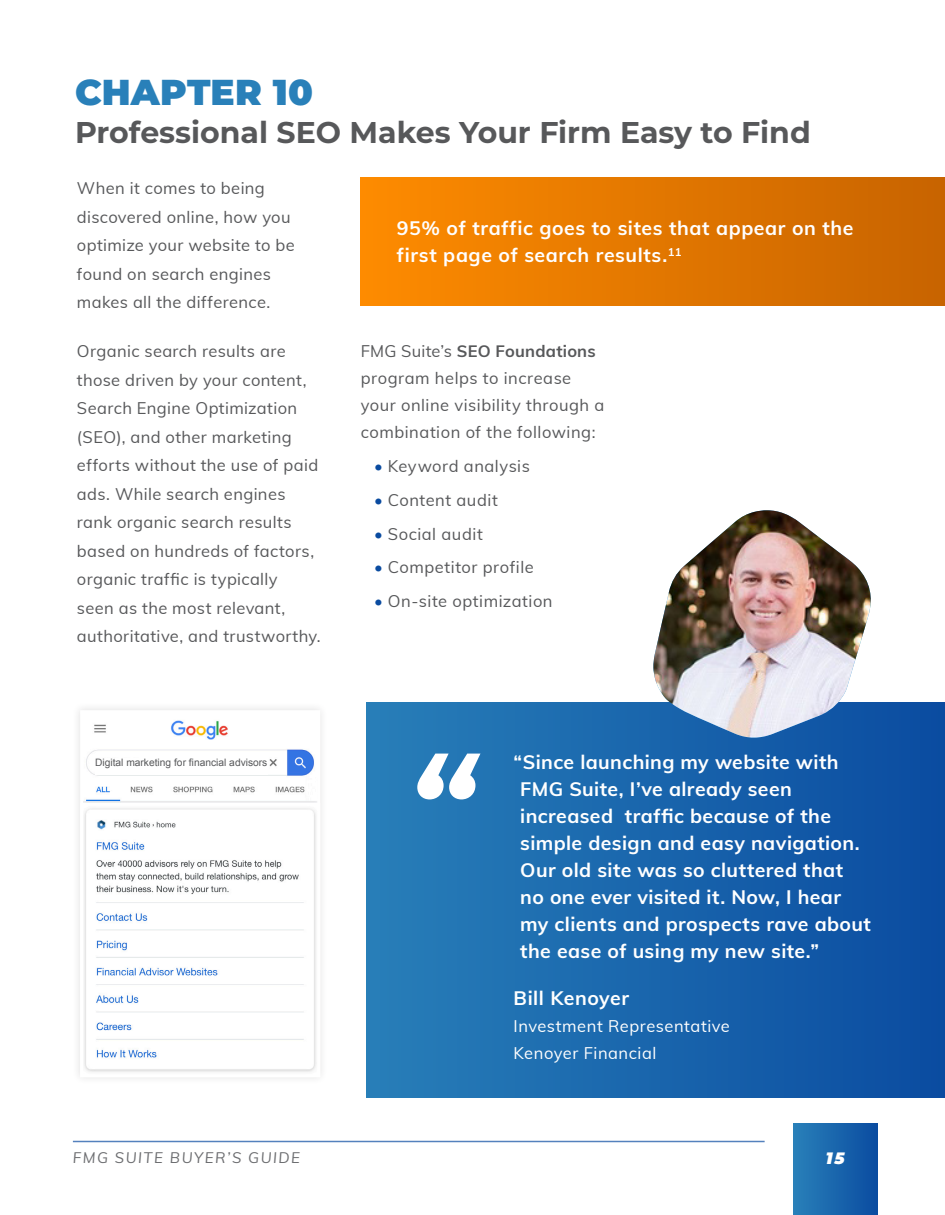
<style>
.page{position:relative;width:945px;height:1215px;background:#fff}
.page>*{position:absolute;margin:0;border:0;box-sizing:border-box;transform-origin:0 0}
.quotation{font:italic 700 135px "Montserrat";color:#fff}
.t1{font:900 36px "Montserrat";letter-spacing:.005em;color:#2980b9}
.t2{font:700 30px "Montserrat";color:#57585a}
.quote_copy{font:700 19.5px/27px "Muli";letter-spacing:.02em;color:#fff}
.body{font:16.5px/28.5px "Muli";letter-spacing:.025em;color:#57585a}
.quote_copy-2{font:16.5px "Muli";letter-spacing:.03em;color:#fff}
.t3{font:italic 900 16.5px "Montserrat";color:#fff}
.t4{font:italic 15px "Muli";letter-spacing:.1em;color:#6c6d70}
.t5{font:10.2px "Arial";color:#57585a}
.s1{font-weight:700}
.s2{font-weight:700;color:#0a4ba0}
</style>
<div class="page">
<hr style="left:73px;top:1141px;width:692px;height:1px;background:#5481bd">
<div style="left:793px;top:1124px;width:85px;height:91px;background:linear-gradient(to right,#2980b9,#0a4ca0)"></div>
<div style="left:360px;top:178px;width:585px;height:127px;background:linear-gradient(to right,#fe8b00,#c76300)"></div>
<div style="left:367px;top:703px;width:578px;height:395px;background:linear-gradient(to right,#287fb8,#0a4ba0)"></div>
<img style="left:84px;top:720px;width:232px;height:83px">
<div style="left:95px;top:758px;width:173px;height:16px;background:#fff"></div>
<img style="left:85px;top:811px;width:230px;height:261px">
<img style="left:653px;top:510px;width:221px;height:229px">
<p class="t1" style="left:75px;top:66px;width:240px">CHAPTER 10</p>
<p class="t2" style="left:75px;top:111px;width:737px">Professional SEO Makes Your Firm Easy to Find</p>
<p class="body" style="left:77px;top:173px;width:219px">When it comes to being discovered online, how you optimize your website to be found on search engines makes all the difference.</p>
<p class="body" style="left:77px;top:336px;width:245px">Organic search results are those driven by your content,<br>Search Engine Optimization (SEO), and other marketing efforts without the use of paid ads. While search engines rank organic search results based on hundreds of factors, organic traffic is typically<br>seen as the most relevant, authoritative, and trustworthy.</p>
<p class="quote_copy" style="left:397px;top:214px;width:458px">95% of traffic goes to sites that appear on the first page of search results.<sup>11</sup></p>
<p class="body" style="left:361px;top:337px;width:245px;line-height:27px">FMG Suite’s <span class="s1">SEO Foundations </span>program helps to increase your online visibility through a combination of the following:</p>
<p class="body" style="left:374px;top:451px;width:157px"><span class="s2">•</span> Keyword analysis</p>
<p class="body" style="left:374px;top:485px;width:125px"><span class="s2">•</span> Content audit</p>
<p class="body" style="left:374px;top:519px;width:110px"><span class="s2">•</span> Social audit</p>
<p class="body" style="left:374px;top:553px;width:161px"><span class="s2">•</span> Competitor profile</p>
<p class="body" style="left:374px;top:586px;width:180px"><span class="s2">•</span> On-site optimization</p>
<p class="t5" style="left:95px;top:755px;width:174px">Digital marketing for financial advisors</p>
<p class="quotation" style="left:407px;top:708px;width:69px">“</p>
<p class="quote_copy" style="left:520px;top:747px;width:352px;text-indent:-7px">“Since launching my website with<br>FMG Suite, I’ve already seen increased traffic because of the simple design and easy navigation.<br>Our old site was so cluttered that no one ever visited it. Now, I hear my clients and prospects rave about the ease of using my new site.”</p>
<p class="quote_copy" style="left:514px;top:984px;width:117px">Bill Kenoyer</p>
<p class="quote_copy-2" style="left:514px;top:1014px;width:218px">Investment Representative</p>
<p class="quote_copy-2" style="left:514px;top:1041px;width:144px">Kenoyer Financial</p>
<p class="t4" style="left:73px;top:1147px;width:229px">FMG SUITE BUYER’S GUIDE</p>
<p class="t3" style="left:826px;top:1146px;width:20px">15</p>
</div>
